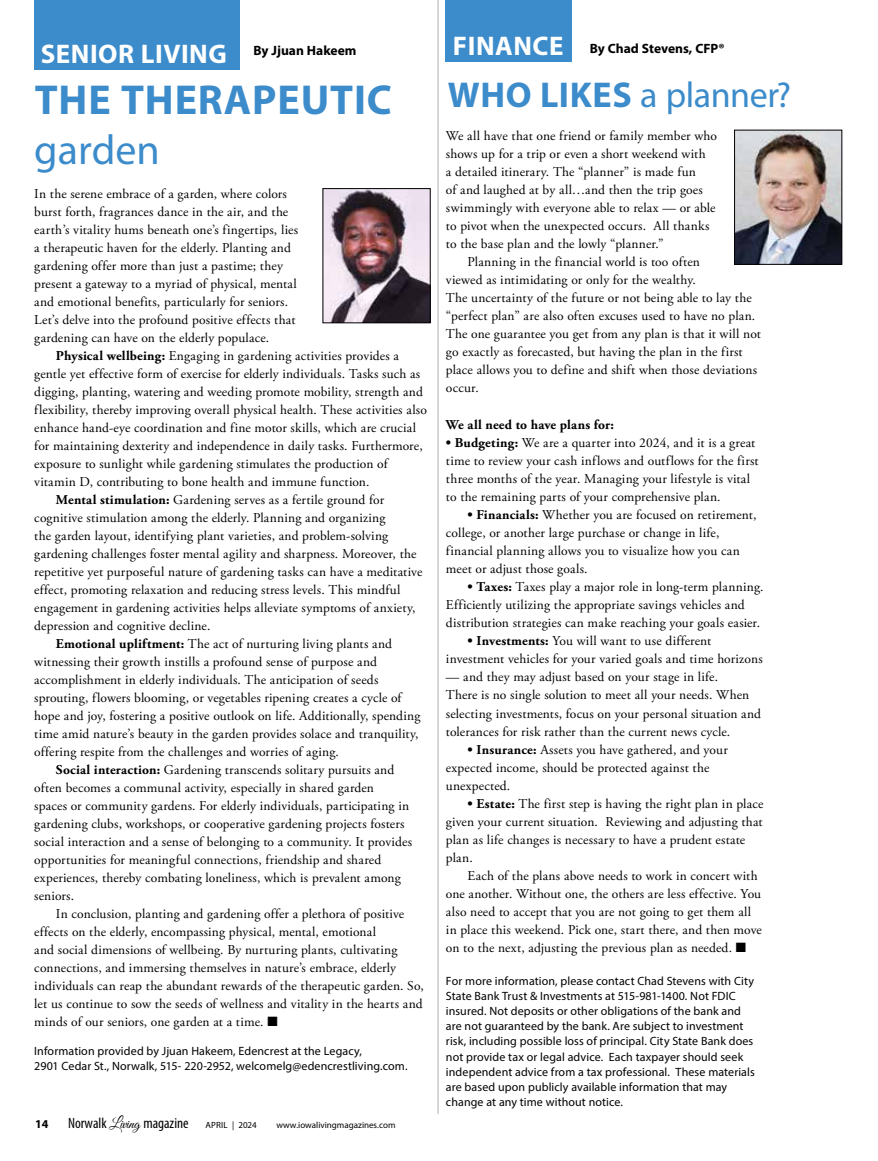
<style>
.page{position:relative;width:878px;height:1161px;background:#fff}
.page>*{position:absolute;margin:0;border:0;box-sizing:border-box;transform-origin:0 0}
.t1{font:700 42px "Myriad Pro";letter-spacing:.02em;color:#3c8bca}
.t2{font:42px "Myriad Pro";color:#3c8bca}
.t3{font:36px "Myriad Pro";letter-spacing:-.01em;color:#3c8bca}
.t4{font:700 27px "Myriad Pro";letter-spacing:.02em;color:#fff}
.t5{font:condensed 15px "Myriad Pro";color:#000}
.t6{font:13.5px/18px "Adobe Garamond Pro";letter-spacing:.01em;color:#000}
.t7{font:700 13.5px "Myriad Pro";color:#000}
.t8{font:700 13.5px "Adobe Garamond Pro";letter-spacing:.015em;color:#000}
.t9{font:12px/15px "Myriad Pro";letter-spacing:.005em;color:#000}
.t10{font:700 12px "Myriad Pro";color:#000}
.t11{font:9px "Myriad Pro";color:#000}
.t12{font:9px "Myriad Pro";letter-spacing:.02em;color:#000}
.s1{font-weight:700}
.s2{font-family:"Great Vibes";font-stretch:normal}
</style>
<div class="page">
<hr style="left:437px;top:0;width:2px;height:1114px;background:#c7c8ca">
<img style="left:324px;top:190px;width:104px;height:131px">
<div style="left:322px;top:188px;width:108px;height:135px;border:1px solid #000"></div>
<div style="left:34px;top:0;width:205px;height:69px;background:#3c8bca"></div>
<div style="left:446px;top:0;width:126px;height:62px;background:#3c8bca"></div>
<img style="left:736px;top:132px;width:104px;height:131px">
<div style="left:734px;top:130px;width:108px;height:135px;border:1px solid #000"></div>
<h3 class="t4" style="left:41px;top:36px;width:188px">SENIOR LIVING</h3>
<p class="t7" style="left:253px;top:42px;width:104px">By Jjuan Hakeem</p>
<h1 class="t1" style="left:35px;top:72px;width:358px">THE THERAPEUTIC</h1>
<h1 class="t2" style="left:34px;top:124px;width:127px">garden</h1>
<p class="t6" style="left:34px;top:185px;width:265px">In the serene embrace of a garden, where colors burst forth, fragrances dance in the air, and the earth’s vitality hums beneath one’s fingertips, lies a therapeutic haven for the elderly. Planting and gardening offer more than just a pastime; they present a gateway to a myriad of physical, mental and emotional benefits, particularly for seniors.<br>Let’s delve into the profound positive effects that gardening can have on the elderly populace.</p>
<p class="t6" style="left:56px;top:347px;width:344px"><span class="s1">Physical wellbeing:</span> Engaging in gardening activities provides a</p>
<p class="t6" style="left:34px;top:365px;width:387px">gentle yet effective form of exercise for elderly individuals. Tasks such as</p>
<p class="t6" style="left:34px;top:383px;width:390px">digging, planting, watering and weeding promote mobility, strength and</p>
<p class="t6" style="left:34px;top:401px;width:394px">flexibility, thereby improving overall physical health. These activities also</p>
<p class="t6" style="left:34px;top:419px;width:383px">enhance hand-eye coordination and fine motor skills, which are crucial</p>
<p class="t6" style="left:34px;top:437px;width:390px">for maintaining dexterity and independence in daily tasks. Furthermore,</p>
<p class="t6" style="left:34px;top:455px;width:355px">exposure to sunlight while gardening stimulates the production of</p>
<p class="t6" style="left:34px;top:473px;width:336px">vitamin D, contributing to bone health and immune function.</p>
<p class="t6" style="left:56px;top:491px;width:330px"><span class="s1">Mental stimulation:</span> Gardening serves as a fertile ground for</p>
<p class="t6" style="left:34px;top:509px;width:353px">cognitive stimulation among the elderly. Planning and organizing</p>
<p class="t6" style="left:34px;top:527px;width:355px">the garden layout, identifying plant varieties, and problem-solving</p>
<p class="t6" style="left:34px;top:545px;width:383px">gardening challenges foster mental agility and sharpness. Moreover, the</p>
<p class="t6" style="left:34px;top:563px;width:389px">repetitive yet purposeful nature of gardening tasks can have a meditative</p>
<p class="t6" style="left:34px;top:581px;width:368px">effect, promoting relaxation and reducing stress levels. This mindful</p>
<p class="t6" style="left:34px;top:599px;width:383px">engagement in gardening activities helps alleviate symptoms of anxiety,</p>
<p class="t6" style="left:34px;top:617px;width:178px">depression and cognitive decline.</p>
<p class="t6" style="left:56px;top:635px;width:337px"><span class="s1">Emotional upliftment:</span> The act of nurturing living plants and</p>
<p class="t6" style="left:34px;top:653px;width:344px">witnessing their growth instills a profound sense of purpose and</p>
<p class="t6" style="left:34px;top:671px;width:345px">accomplishment in elderly individuals. The anticipation of seeds</p>
<p class="t6" style="left:34px;top:689px;width:369px">sprouting, flowers blooming, or vegetables ripening creates a cycle of</p>
<p class="t6" style="left:34px;top:707px;width:387px">hope and joy, fostering a positive outlook on life. Additionally, spending</p>
<p class="t6" style="left:34px;top:725px;width:386px">time amid nature’s beauty in the garden provides solace and tranquility,</p>
<p class="t6" style="left:34px;top:743px;width:306px">offering respite from the challenges and worries of aging.</p>
<p class="t6" style="left:56px;top:761px;width:340px"><span class="s1">Social interaction:</span> Gardening transcends solitary pursuits and</p>
<p class="t6" style="left:34px;top:779px;width:341px">often becomes a communal activity, especially in shared garden</p>
<p class="t6" style="left:34px;top:797px;width:376px">spaces or community gardens. For elderly individuals, participating in</p>
<p class="t6" style="left:34px;top:815px;width:371px">gardening clubs, workshops, or cooperative gardening projects fosters</p>
<p class="t6" style="left:34px;top:833px;width:379px">social interaction and a sense of belonging to a community. It provides</p>
<p class="t6" style="left:34px;top:851px;width:348px">opportunities for meaningful connections, friendship and shared</p>
<p class="t6" style="left:34px;top:869px;width:368px">experiences, thereby combating loneliness, which is prevalent among</p>
<p class="t6" style="left:34px;top:887px;width:41px">seniors.</p>
<p class="t6" style="left:56px;top:905px;width:350px">In conclusion, planting and gardening offer a plethora of positive</p>
<p class="t6" style="left:34px;top:923px;width:343px">effects on the elderly, encompassing physical, mental, emotional</p>
<p class="t6" style="left:34px;top:941px;width:364px">and social dimensions of wellbeing. By nurturing plants, cultivating</p>
<p class="t6" style="left:34px;top:959px;width:363px">connections, and immersing themselves in nature’s embrace, elderly</p>
<p class="t6" style="left:34px;top:977px;width:391px">individuals can reap the abundant rewards of the therapeutic garden. So,</p>
<p class="t6" style="left:34px;top:995px;width:390px">let us continue to sow the seeds of wellness and vitality in the hearts and</p>
<p class="t6" style="left:34px;top:1013px;width:245px">minds of our seniors, one garden at a time. ■</p>
<p class="t9" style="left:34px;top:1043px;width:375px">Information provided by Jjuan Hakeem, Edencrest at the Legacy,<br>2901 Cedar St., Norwalk, 515- 220-2952, welcomelg@edencrestliving.com.</p>
<p class="t10" style="left:35px;top:1116px;width:15px">14</p>
<p class="t5" style="left:68px;top:1114px;width:122px">Norwalk <span class="s2">Living</span> magazine</p>
<p class="t12" style="left:205px;top:1119px;width:53px">APRIL | 2024</p>
<p class="t11" style="left:276px;top:1119px;width:121px">www.iowalivingmagazines.com</p>
<h3 class="t4" style="left:453px;top:28px;width:112px">FINANCE</h3>
<h2 class="t3" style="left:448px;top:73px;width:345px"><span class="s1">WHO LIKES</span> a planner?</h2>
<p class="t6" style="left:446px;top:127px;width:272px">We all have that one friend or family member who shows up for a trip or even a short weekend with<br>a detailed itinerary. The “planner” is made fun<br>of and laughed at by all…and then the trip goes swimmingly with everyone able to relax — or able to pivot when the unexpected occurs. All thanks to the base plan and the lowly “planner.”</p>
<p class="t6" style="left:446px;top:253px;width:316px;text-indent:22px">Planning in the financial world is too often<br>viewed as intimidating or only for the wealthy.<br>The uncertainty of the future or not being able to lay the “perfect plan” are also often excuses used to have no plan.<br>The one guarantee you get from any plan is that it will not go exactly as forecasted, but having the plan in the first place allows you to define and shift when those deviations occur.</p>
<p class="t8" style="left:446px;top:416px;width:169px">We all need to have plans for:</p>
<p class="t6" style="left:446px;top:434px;width:314px"><span class="s1">• Budgeting:</span> We are a quarter into 2024, and it is a great time to review your cash inflows and outflows for the first three months of the year. Managing your lifestyle is vital to the remaining parts of your comprehensive plan.</p>
<p class="t6" style="left:446px;top:506px;width:312px;text-indent:22px"><span class="s1">• Financials:</span> Whether you are focused on retirement, college, or another large purchase or change in life, financial planning allows you to visualize how you can meet or adjust those goals.</p>
<p class="t6" style="left:446px;top:578px;width:319px;text-indent:22px"><span class="s1">• Taxes:</span> Taxes play a major role in long-term planning.<br>Efficiently utilizing the appropriate savings vehicles and distribution strategies can make reaching your goals easier.</p>
<p class="t6" style="left:446px;top:632px;width:318px;text-indent:22px"><span class="s1">• Investments:</span> You will want to use different investment vehicles for your varied goals and time horizons</p>
<p class="t6" style="left:446px;top:669px;width:317px">— and they may adjust based on your stage in life.<br>There is no single solution to meet all your needs. When selecting investments, focus on your personal situation and tolerances for risk rather than the current news cycle.</p>
<p class="t6" style="left:446px;top:741px;width:283px;text-indent:22px"><span class="s1">• Insurance:</span> Assets you have gathered, and your expected income, should be protected against the unexpected.</p>
<p class="t6" style="left:446px;top:795px;width:319px;text-indent:22px"><span class="s1">• Estate:</span> The first step is having the right plan in place given your current situation. Reviewing and adjusting that plan as life changes is necessary to have a prudent estate plan.</p>
<p class="t6" style="left:446px;top:867px;width:317px;text-indent:22px">Each of the plans above needs to work in concert with one another. Without one, the others are less effective. You also need to accept that you are not going to get them all in place this weekend. Pick one, start there, and then move on to the next, adjusting the previous plan as needed. ■</p>
<p class="t9" style="left:446px;top:973px;width:310px">For more information, please contact Chad Stevens with City State Bank Trust &amp; Investments at 515-981-1400. Not FDIC insured. Not deposits or other obligations of the bank and are not guaranteed by the bank. Are subject to investment risk, including possible loss of principal. City State Bank does not provide tax or legal advice. Each taxpayer should seek independent advice from a tax professional. These materials are based upon publicly available information that may change at any time without notice.</p>
<p class="t7" style="left:589px;top:40px;width:136px">By Chad Stevens, CFP®</p>
</div>
